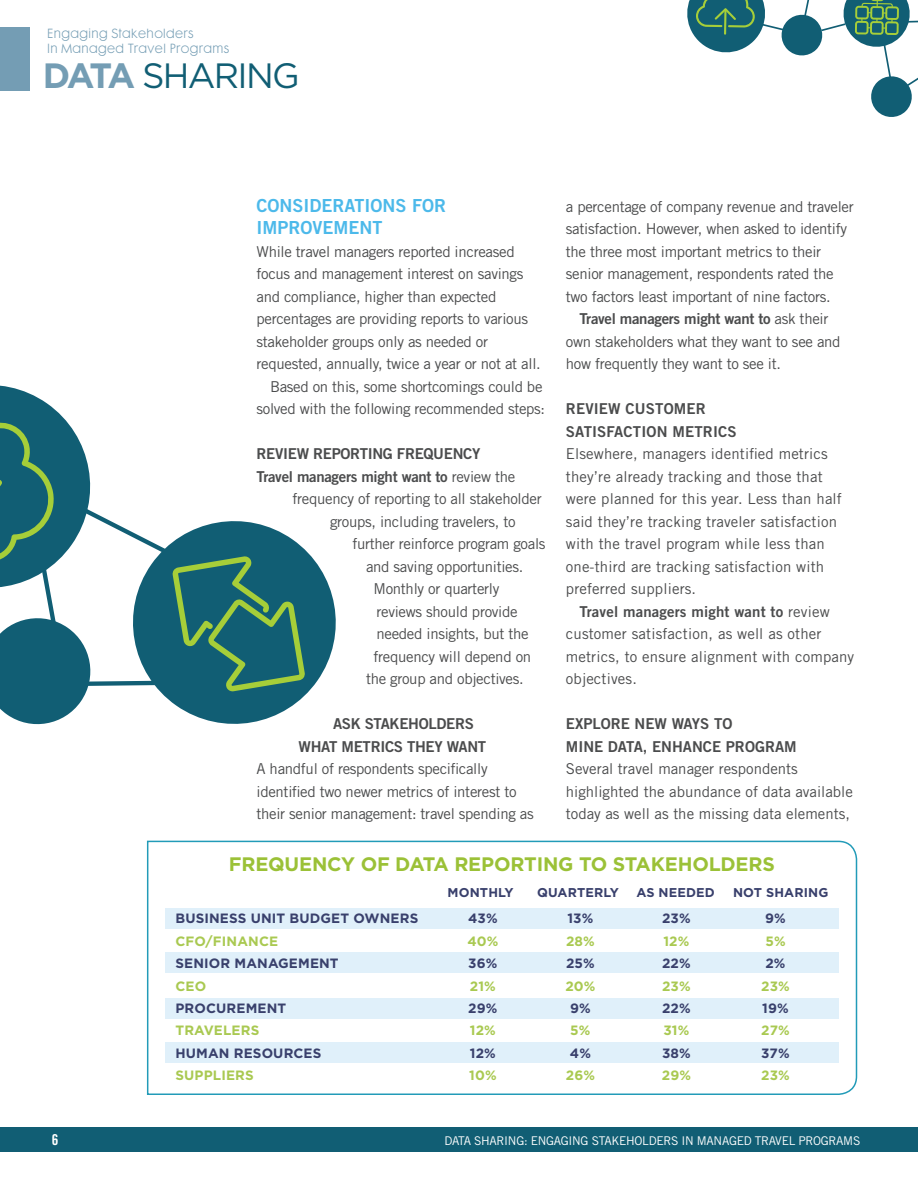
<style>
.page{position:relative;width:918px;height:1188px;background:#fff}
.page>*{position:absolute;margin:0;border:0;box-sizing:border-box;transform-origin:0 0}
.t1{font:35.1px "Gotham";letter-spacing:-.05em;color:#115e74}
.body_copy_NO_INDENT{font:700 19.5px "Gotham";letter-spacing:-.01em;color:#9bc137}
.subhead{font:18px/22.5px "Trade Gothic LT Std Bd 2";color:#4cb9ea}
.body_copy_INDENT{font:15px/22.5px "Trade Gothic LT Std";letter-spacing:-.02em;color:#4b4c4d}
.body_copy_INDENT-2{font:15px/22.5px "Trade Gothic LT Std";letter-spacing:.01em;color:#4b4c4d}
.body_copy_NO_INDENT-2{font:15px/22.5px "Trade Gothic LT Std";letter-spacing:-.02em;color:#4b4c4d}
.body_copy_INDENT-3{font:15px/22.5px "Trade Gothic LT Std";color:#4b4c4d}
.body_copy_INDENT-4{font:15px/22.5px "Trade Gothic LT Std Bd 2";letter-spacing:-.02em;color:#4b4c4d}
.body_copy_INDENT-5{font:15px/22.5px "Trade Gothic LT Std Bd 2";color:#4b4c4d}
.body_copy_INDENT-6{font:15px/22.5px "Trade Gothic LT Std Bd 2";letter-spacing:.01em;color:#4b4c4d}
.t2{font:15px "Trade Gothic LT Std Bd Cn 20";color:#fff}
.body_copy_NO_INDENT-3{font:700 13.5px "Gotham";letter-spacing:.01em;color:#39406c}
.body_copy_NO_INDENT-4{font:700 13.5px "Gotham";letter-spacing:.01em;color:#a9c951}
.body_copy_NO_INDENT-5{font:700 12.75px "Gotham";letter-spacing:.01em;color:#39406c}
.t3{font:12.15px/14.4px "Futura Maxi CG Light";letter-spacing:.03em;color:#749db4}
.t4{font:12px "Trade Gothic LT Std";letter-spacing:-.025em;color:#fff}
.s1{font-weight:700;color:#749db4}
.s2{font-family:"Trade Gothic LT Std"}
.s3{font-family:"Trade Gothic LT Std Bd 2"}
</style>
<div class="page">
<div style="left:0;top:1127px;width:918px;height:25px;background:#115e74"></div>
<div style="left:0;top:27px;width:30px;height:64px;background:#749db4"></div>
<svg style="left:687px;top:0;width:231px;height:117px"></svg>
<svg style="left:146px;top:840px;width:712px;height:255px"></svg>
<div style="left:165px;top:909px;width:674px;height:20px;background:#e0f0fa"></div>
<div style="left:165px;top:952px;width:674px;height:20px;background:#e0f0fa"></div>
<div style="left:165px;top:998px;width:674px;height:20px;background:#e0f0fa"></div>
<div style="left:165px;top:1042px;width:674px;height:20px;background:#e0f0fa"></div>
<svg style="left:305px;top:550px;width:31px;height:145px;fill:#115e74"></svg>
<svg style="left:0;top:385px;width:305px;height:340px"></svg>
<p class="t3" style="left:47px;top:27px;width:184px">Engaging Stakeholders<br>In Managed Travel Programs</p>
<h1 class="t1" style="left:43px;top:53px;width:258px"><span class="s1">DATA</span> SHARING</h1>
<p class="subhead" style="left:256px;top:194px;width:191px">CONSIDERATIONS FOR<br>IMPROVEMENT</p>
<p class="body_copy_NO_INDENT-2" style="left:256px;top:240px;width:286px">While travel managers reported increased focus and management interest on savings and compliance, higher than expected percentages are providing reports to various stakeholder groups only as needed or requested, annually, twice a year or not at all.</p>
<p class="body_copy_NO_INDENT-2" style="left:256px;top:375px;width:290px;text-align:right">Based on this, some shortcomings could be solved with the following recommended steps:</p>
<p class="body_copy_INDENT-4" style="left:256px;top:442px;width:225px">REVIEW REPORTING FREQUENCY</p>
<p class="body_copy_INDENT-4" style="left:256px;top:465px;width:260px">Travel managers might want to <span class="s2">review the</span></p>
<p class="body_copy_INDENT" style="left:292px;top:487px;width:251px">frequency of reporting to all stakeholder</p>
<p class="body_copy_INDENT" style="left:330px;top:510px;width:187px">groups, including travelers, to</p>
<p class="body_copy_INDENT" style="left:352px;top:532px;width:195px">further reinforce program goals</p>
<p class="body_copy_INDENT" style="left:366px;top:555px;width:159px">and saving opportunities.</p>
<p class="body_copy_INDENT" style="left:374px;top:577px;width:127px">Monthly or quarterly</p>
<p class="body_copy_INDENT" style="left:376px;top:600px;width:143px">reviews should provide</p>
<p class="body_copy_INDENT" style="left:376px;top:622px;width:154px">needed insights, but the</p>
<p class="body_copy_INDENT" style="left:374px;top:645px;width:159px">frequency will depend on</p>
<p class="body_copy_INDENT" style="left:366px;top:667px;width:159px">the group and objectives.</p>
<p class="body_copy_INDENT-4" style="left:298px;top:712px;width:189px;text-indent:34px">ASK STAKEHOLDERS<br>WHAT METRICS THEY WANT</p>
<p class="body_copy_INDENT" style="left:256px;top:757px;width:279px">A handful of respondents specifically identified two newer metrics of interest to their senior management: travel spending as</p>
<p class="body_copy_INDENT" style="left:566px;top:195px;width:289px">a percentage of company revenue and traveler satisfaction. However, when asked to identify the three most important metrics to their senior management, respondents rated the two factors least important of nine factors.</p>
<p class="body_copy_INDENT" style="left:566px;top:307px;width:276px;text-indent:14px"><span class="s3">Travel managers might want to</span> ask their own stakeholders what they want to see and how frequently they want to see it.</p>
<p class="body_copy_INDENT-6" style="left:566px;top:397px;width:172px">REVIEW CUSTOMER<br>SATISFACTION METRICS</p>
<p class="body_copy_INDENT-2" style="left:566px;top:442px;width:278px">Elsewhere, managers identified metrics they’re already tracking and those that were planned for this year. Less than half said they’re tracking traveler satisfaction with the travel program while less than one-third are tracking satisfaction with preferred suppliers.</p>
<p class="body_copy_INDENT-2" style="left:566px;top:600px;width:290px;text-indent:14px"><span class="s3">Travel managers might want to</span> review customer satisfaction, as well as other metrics, to ensure alignment with company objectives.</p>
<p class="body_copy_INDENT-5" style="left:566px;top:712px;width:232px">EXPLORE NEW WAYS TO<br>MINE DATA, ENHANCE PROGRAM</p>
<p class="body_copy_INDENT-3" style="left:566px;top:757px;width:289px">Several travel manager respondents highlighted the abundance of data available today as well as the missing data elements,</p>
<p class="body_copy_NO_INDENT" style="left:229px;top:852px;width:548px">FREQUENCY OF DATA REPORTING TO STAKEHOLDERS</p>
<p class="body_copy_NO_INDENT-5" style="left:448px;top:884px;width:68px">MONTHLY</p>
<p class="body_copy_NO_INDENT-5" style="left:537px;top:884px;width:83px">QUARTERLY</p>
<p class="body_copy_NO_INDENT-5" style="left:636px;top:884px;width:80px">AS NEEDED</p>
<p class="body_copy_NO_INDENT-5" style="left:733px;top:884px;width:97px">NOT SHARING</p>
<p class="body_copy_NO_INDENT-3" style="left:175px;top:910px;width:244px">BUSINESS UNIT BUDGET OWNERS</p>
<p class="body_copy_NO_INDENT-3" style="left:468px;top:910px;width:31px">43%</p>
<p class="body_copy_NO_INDENT-3" style="left:567px;top:910px;width:27px">13%</p>
<p class="body_copy_NO_INDENT-3" style="left:662px;top:910px;width:30px">23%</p>
<p class="body_copy_NO_INDENT-3" style="left:765px;top:910px;width:22px">9%</p>
<p class="body_copy_NO_INDENT-4" style="left:175px;top:932px;width:104px">CFO/FINANCE</p>
<p class="body_copy_NO_INDENT-4" style="left:467px;top:932px;width:33px">40%</p>
<p class="body_copy_NO_INDENT-4" style="left:566px;top:932px;width:30px">28%</p>
<p class="body_copy_NO_INDENT-4" style="left:663px;top:932px;width:27px">12%</p>
<p class="body_copy_NO_INDENT-4" style="left:765px;top:932px;width:22px">5%</p>
<p class="body_copy_NO_INDENT-3" style="left:175px;top:954px;width:165px">SENIOR MANAGEMENT</p>
<p class="body_copy_NO_INDENT-3" style="left:468px;top:954px;width:31px">36%</p>
<p class="body_copy_NO_INDENT-3" style="left:566px;top:954px;width:30px">25%</p>
<p class="body_copy_NO_INDENT-3" style="left:662px;top:954px;width:30px">22%</p>
<p class="body_copy_NO_INDENT-3" style="left:765px;top:954px;width:22px">2%</p>
<p class="body_copy_NO_INDENT-4" style="left:175px;top:977px;width:32px">CEO</p>
<p class="body_copy_NO_INDENT-4" style="left:470px;top:977px;width:27px">21%</p>
<p class="body_copy_NO_INDENT-4" style="left:565px;top:977px;width:32px">20%</p>
<p class="body_copy_NO_INDENT-4" style="left:662px;top:977px;width:30px">23%</p>
<p class="body_copy_NO_INDENT-4" style="left:761px;top:977px;width:30px">23%</p>
<p class="body_copy_NO_INDENT-3" style="left:175px;top:999px;width:112px">PROCUREMENT</p>
<p class="body_copy_NO_INDENT-3" style="left:468px;top:999px;width:31px">29%</p>
<p class="body_copy_NO_INDENT-3" style="left:570px;top:999px;width:22px">9%</p>
<p class="body_copy_NO_INDENT-3" style="left:662px;top:999px;width:30px">22%</p>
<p class="body_copy_NO_INDENT-3" style="left:762px;top:999px;width:28px">19%</p>
<p class="body_copy_NO_INDENT-4" style="left:175px;top:1022px;width:85px">TRAVELERS</p>
<p class="body_copy_NO_INDENT-4" style="left:470px;top:1022px;width:27px">12%</p>
<p class="body_copy_NO_INDENT-4" style="left:570px;top:1022px;width:22px">5%</p>
<p class="body_copy_NO_INDENT-4" style="left:663px;top:1022px;width:27px">31%</p>
<p class="body_copy_NO_INDENT-4" style="left:761px;top:1022px;width:30px">27%</p>
<p class="body_copy_NO_INDENT-3" style="left:175px;top:1044px;width:147px">HUMAN RESOURCES</p>
<p class="body_copy_NO_INDENT-3" style="left:470px;top:1044px;width:27px">12%</p>
<p class="body_copy_NO_INDENT-3" style="left:570px;top:1044px;width:23px">4%</p>
<p class="body_copy_NO_INDENT-3" style="left:662px;top:1044px;width:30px">38%</p>
<p class="body_copy_NO_INDENT-3" style="left:761px;top:1044px;width:30px">37%</p>
<p class="body_copy_NO_INDENT-4" style="left:175px;top:1066px;width:80px">SUPPLIERS</p>
<p class="body_copy_NO_INDENT-4" style="left:469px;top:1066px;width:29px">10%</p>
<p class="body_copy_NO_INDENT-4" style="left:566px;top:1066px;width:31px">26%</p>
<p class="body_copy_NO_INDENT-4" style="left:662px;top:1066px;width:31px">29%</p>
<p class="body_copy_NO_INDENT-4" style="left:761px;top:1066px;width:30px">23%</p>
<p class="t2" style="left:52px;top:1130px;width:8px">6</p>
<p class="t4" style="left:444px;top:1133px;width:417px">DATA SHARING: ENGAGING STAKEHOLDERS IN MANAGED TRAVEL PROGRAMS</p>
</div>
